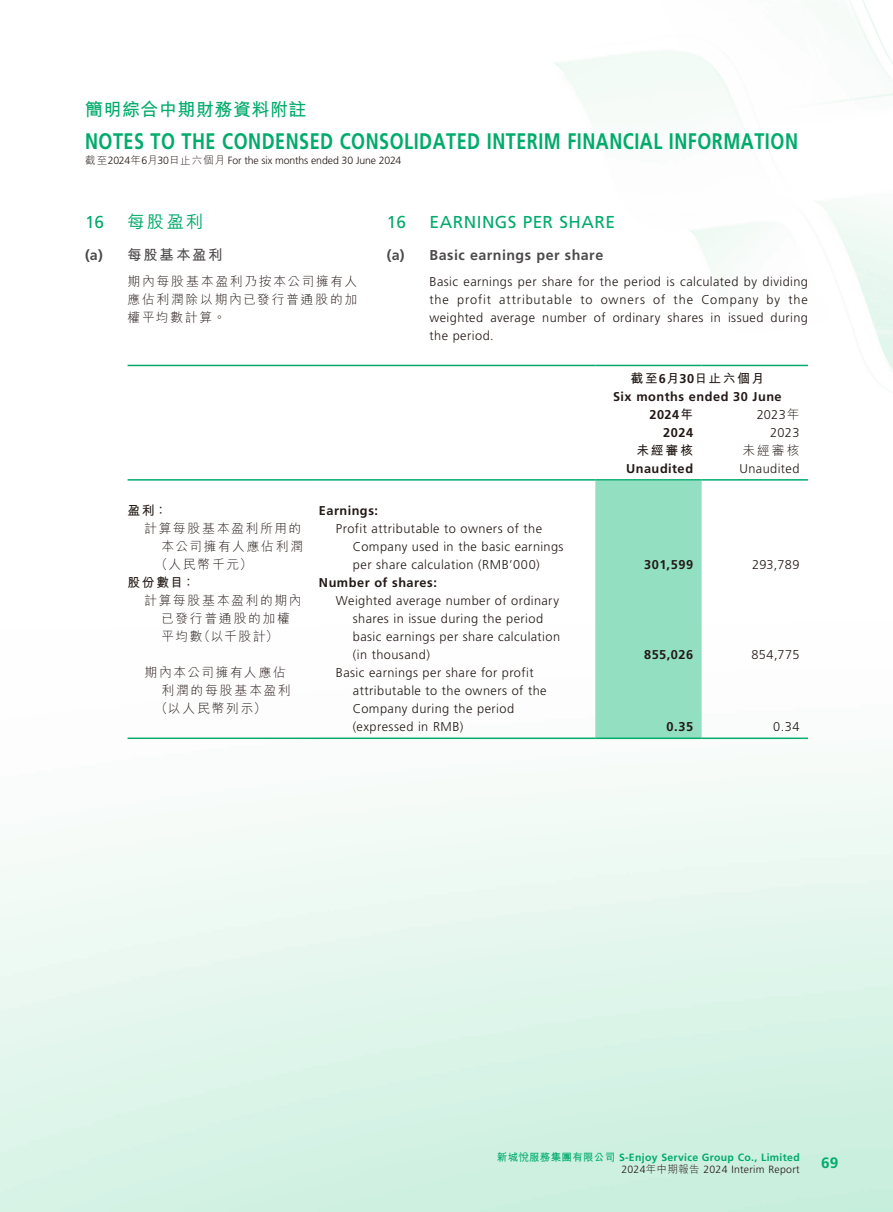
<style>
.page{position:relative;width:893px;height:1212px;background:#fff}
.page>*{position:absolute;margin:0;border:0;box-sizing:border-box;transform-origin:0 0}
.t1{font:700 22.5px "Frutiger LT Std";letter-spacing:.03em;color:#00ab6b;scale:.8 1}
.t2{font:700 18px "M Hei HK";letter-spacing:.03em;color:#00ab6b}
.t3{font:17.25px "Frutiger LT Std";letter-spacing:.025em;color:#00ab6b}
.t4{font:500 17.25px "M Hei HK";color:#00ab6b}
.t5{font:700 15px "Frutiger LT Std";color:#00ab6b}
.t6{font:700 14.25px "Frutiger LT Std";letter-spacing:.035em;color:#4d4a4a}
.t7{font:700 14.25px "M Hei HK";letter-spacing:.125em;color:#4d4a4a}
.t8{font:300 12.75px/18px "Frutiger LT Std";letter-spacing:.03em;color:#231916}
.t9{font:300 12.75px/18px "M Hei HK";letter-spacing:.135em;color:#231916;text-align:justify}
.t10{font:700 12.75px/18px "Frutiger LT Std";letter-spacing:.04em;color:#231916}
.t11{font:700 12.75px "M Hei HK";letter-spacing:.13em;color:#231916}
.t12{font:700 10.5px/12px "Frutiger LT Std";letter-spacing:.03em;color:#00ab6b;text-align:right}
.t13{font:300 10.5px "Frutiger LT Std";letter-spacing:-.01em;color:#231916}
.s1{font-family:"M Hei HK"}
.s2{font-family:"Frutiger LT Std"}
.s3{font-family:"Source Han Sans HC";font-weight:400}
.s4{font-weight:300;color:#231916}
.s5{font-family:"M Hei HK";font-weight:300;color:#231916}
</style>
<div class="page">
<div style="left:595px;top:481px;width:107px;height:256px;background:#92e0c1"></div>
<hr style="left:128px;top:365px;width:191px;height:1px;background:#00ab6b">
<hr style="left:319px;top:365px;width:276px;height:1px;background:#00ab6b">
<hr style="left:595px;top:365px;width:107px;height:1px;background:#00ab6b">
<hr style="left:702px;top:365px;width:106px;height:1px;background:#00ab6b">
<hr style="left:128px;top:479px;width:191px;height:2px;background:#00ab6b">
<hr style="left:319px;top:479px;width:276px;height:2px;background:#00ab6b">
<hr style="left:595px;top:479px;width:107px;height:2px;background:#00ab6b">
<hr style="left:702px;top:479px;width:106px;height:2px;background:#00ab6b">
<hr style="left:128px;top:737px;width:191px;height:2px;background:#00ab6b">
<hr style="left:319px;top:737px;width:276px;height:2px;background:#00ab6b">
<hr style="left:595px;top:737px;width:107px;height:2px;background:#00ab6b">
<hr style="left:702px;top:737px;width:106px;height:2px;background:#00ab6b">
<h2 class="t2" style="left:85px;top:96px;width:223px">簡明綜合中期財務資料附註</h2>
<h1 class="t1" style="left:85px;top:128px;width:893px">NOTES TO THE CONDENSED CONSOLIDATED INTERIM FINANCIAL INFORMATION</h1>
<p class="t13" style="left:85px;top:154px;width:318px"><span class="s1">截至</span>2024<span class="s1">年</span>6<span class="s1">月</span>30<span class="s1">日止六個月</span> For the six months ended 30 June 2024</p>
<h3 class="t3" style="left:85px;top:212px;width:20px">16</h3>
<h3 class="t4" style="left:128px;top:209px;width:77px">每股盈利</h3>
<p class="t7" style="left:85px;top:244px;width:139px"><span class="s2">(a)</span> 每股基本盈利</p>
<p class="t9" style="left:128px;top:272px;width:231px">期內每股基本盈利乃按本公司擁有人應佔利潤除以期內已發行普通股的加權平均數計算。</p>
<h3 class="t3" style="left:387px;top:212px;width:20px">16</h3>
<h3 class="t3" style="left:429px;top:212px;width:187px">EARNINGS PER SHARE</h3>
<p class="t6" style="left:387px;top:246px;width:218px">(a) Basic earnings per share</p>
<p class="t8" style="left:429px;top:273px;width:380px;text-align:justify">Basic earnings per share for the period is calculated by dividing the profit attributable to owners of the Company by the weighted average number of ordinary shares in issued during the period.</p>
<p class="t11" style="left:631px;top:369px;width:135px">截至<span class="s2">6</span>月<span class="s2">30</span>日止六個月</p>
<p class="t10" style="left:649px;top:387px;width:134px;text-indent:-36px">Six months ended 30 June<br>2024<span class="s1">年</span></p>
<p class="t8" style="left:757px;top:405px;width:44px">2023<span class="s1">年</span></p>
<p class="t10" style="left:663px;top:423px;width:31px">2024</p>
<p class="t8" style="left:770px;top:423px;width:31px">2023</p>
<p class="t11" style="left:636px;top:441px;width:58px">未經審核</p>
<p class="t9" style="left:742px;top:441px;width:58px">未經審核</p>
<p class="t10" style="left:626px;top:459px;width:68px">Unaudited</p>
<p class="t8" style="left:739px;top:459px;width:61px">Unaudited</p>
<p class="t11" style="left:128px;top:501px;width:41px">盈利：</p>
<p class="t10" style="left:319px;top:502px;width:61px">Earnings:</p>
<p class="t9" style="left:145px;top:519px;width:158px">計算每股基本盈利所用的</p>
<p class="t9" style="left:162px;top:537px;width:143px">本公司擁有人應佔利潤</p>
<p class="t9" style="left:155px;top:555px;width:99px">（人民幣千元）</p>
<p class="t8" style="left:353px;top:520px;width:212px;text-indent:-17px">Profit attributable to owners of the<br>Company used in the basic earnings per share calculation (RMB’000)</p>
<p class="t11" style="left:128px;top:573px;width:69px">股份數目：</p>
<p class="t10" style="left:319px;top:574px;width:120px">Number of shares:</p>
<p class="t9" style="left:145px;top:591px;width:159px;text-align:center">計算每股基本盈利的期內已發行普通股的加權<br>平均數（以千股計）</p>
<p class="t8" style="left:353px;top:592px;width:209px;text-indent:-17px">Weighted average number of ordinary shares in issue during the period basic earnings per share calculation (in thousand)</p>
<p class="t9" style="left:145px;top:663px;width:143px">期內本公司擁有人應佔</p>
<p class="t9" style="left:162px;top:681px;width:130px">利潤的每股基本盈利</p>
<p class="t9" style="left:155px;top:699px;width:112px">（以人民幣列示）</p>
<p class="t8" style="left:353px;top:664px;width:195px;text-indent:-17px">Basic earnings per share for profit attributable to the owners of the<br>Company during the period (expressed in RMB)</p>
<p class="t10" style="left:644px;top:556px;width:50px">301,599</p>
<p class="t8" style="left:752px;top:556px;width:49px">293,789</p>
<p class="t10" style="left:644px;top:646px;width:51px">855,026</p>
<p class="t8" style="left:751px;top:646px;width:50px">854,775</p>
<p class="t10" style="left:667px;top:718px;width:28px">0.35</p>
<p class="t8" style="left:773px;top:718px;width:28px">0.34</p>
<p class="t12" style="left:497px;top:1151px;width:304px"><span class="s1">新城</span><span class="s3">悅</span><span class="s1">服務集團有限公司</span> S-Enjoy Service Group Co., Limited<br><span class="s4">2024</span><span class="s5">年中期報告</span> <span class="s4">2024 Interim Report</span></p>
<p class="t5" style="left:821px;top:1154px;width:19px">69</p>
</div>
